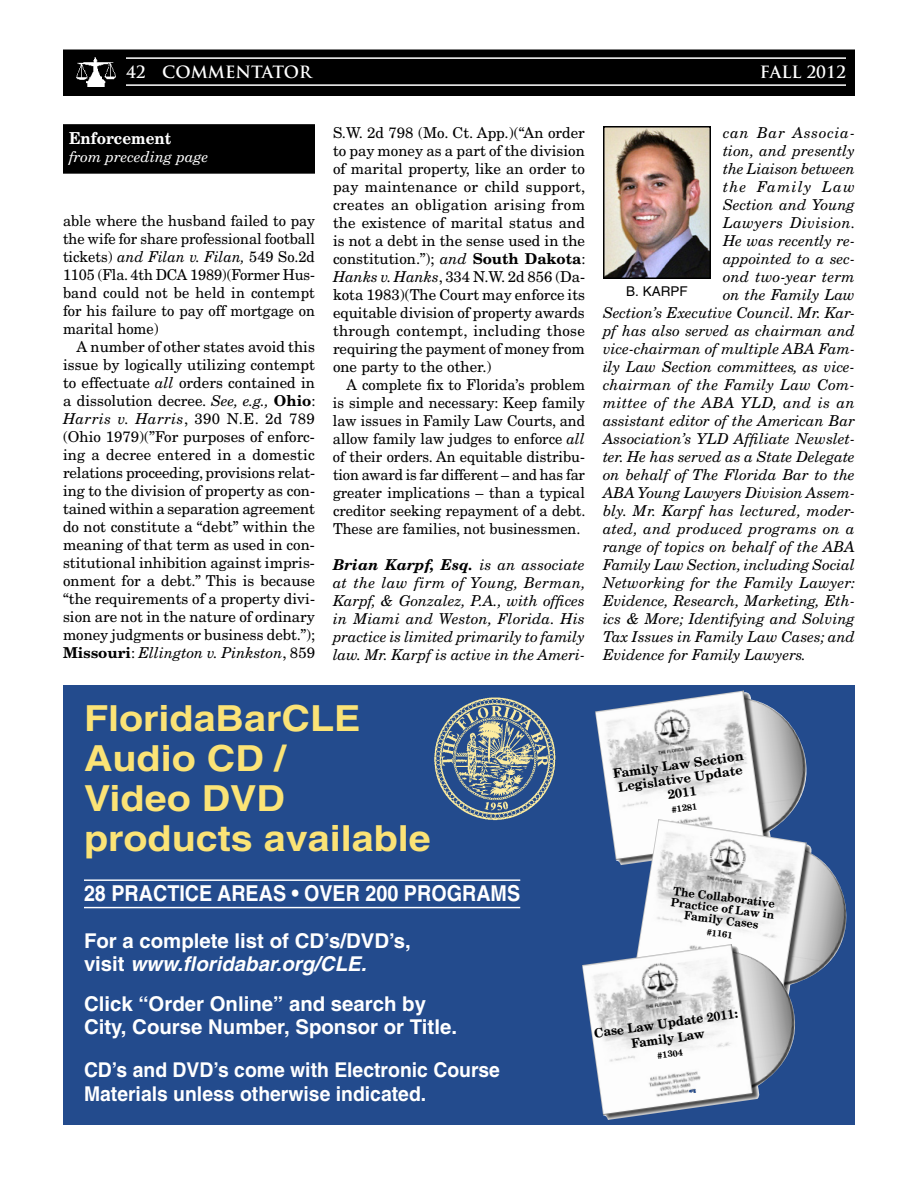
<style>
.page{position:relative;width:918px;height:1188px;background:#fff}
.page>*{position:absolute;margin:0;border:0;box-sizing:border-box;transform-origin:0 0}
.t1{font:700 35.85px/39.9px "Helvetica";color:#fbe376;scale:1.1 1}
.t2{font:700 21.9px "Helvetica";color:#fff;scale:.9 1}
.t3{font:700 20.4px/23.4px "Helvetica";color:#fff}
.t4{font:700 20.4px/24.5px "Helvetica";color:#fff;scale:.95 1}
.t5{font:700 16.5px "Trajan Pro";color:#fff}
.t6{font:700 16.5px "New Century Schlbk";color:#fff;scale:.92 1}
.t7{font:15px/18px "New Century Schlbk";color:#000;text-align:justify}
.t8{font:italic 15px/18px "New Century Schlbk";color:#000;text-align:justify}
.t9{font:italic 15px "New Century Schlbk";letter-spacing:.03em;color:#000}
.t10{font:italic 15px "New Century Schlbk";color:#fff}
.t11{font:italic 15px "New Century Schlbk";letter-spacing:.055em;color:#000}
.t12{font:italic 15px "New Century Schlbk";letter-spacing:.085em;color:#000}
.t13{font:13.5px "Helvetica";color:#000}
.t14{font:700 12.9px/14.1px "New Century Schlbk";color:#000;text-align:center}
.t15{font:700 12.9px/15.5px "New Century Schlbk";color:#000;text-align:center;scale:.95 1}
.t16{font:700 11.55px/11.6px "New Century Schlbk";color:#000;text-align:center;scale:.95 1}
.t17{font:700 9px "New Century Schlbk";color:#000}
.s1{font-style:italic}
.s2{font-weight:700}
</style>
<div class="page">
<div style="left:64px;top:50px;width:790px;height:45px;background:#000"></div>
<div style="left:63px;top:50px;width:792px;height:46px;border:2px solid #000"></div>
<img style="left:76px;top:57px;width:40px;height:30px">
<hr style="left:126px;top:57px;width:720px;height:2px;background:#fff">
<hr style="left:126px;top:84px;width:720px;height:2px;background:#fff">
<img style="left:606px;top:129px;width:102px;height:147px">
<div style="left:603px;top:126px;width:108px;height:153px;border:2px solid #000"></div>
<div style="left:63px;top:686px;width:792px;height:439px;background:#234b8d"></div>
<hr style="left:84px;top:879px;width:436px;height:2px;background:#fff">
<hr style="left:84px;top:907px;width:436px;height:1px;background:#fff">
<img style="left:434px;top:697px;width:122px;height:124px">
<img style="left:595px;top:691px;width:212px;height:174px">
<img style="left:635px;top:819px;width:212px;height:162px">
<img style="left:582px;top:944px;width:219px;height:176px">
<div style="left:63px;top:124px;width:252px;height:50px;background:#000"></div>
<p class="t5" style="left:126px;top:62px;width:187px">42 COMMENTATOR</p>
<p class="t5" style="left:760px;top:62px;width:87px">FALL 2012</p>
<p class="t6" style="left:69px;top:127px;width:113px">Enforcement</p>
<p class="t10" style="left:69px;top:147px;width:141px">from preceding page</p>
<p class="t7" style="left:63px;top:212px;width:254px">able where the husband failed to pay the wife for share professional football tickets) <span class="s1">and Filan v. Filan,</span> 549 So.2d 1105 (Fla. 4th DCA 1989)(Former Hus&shy;band could not be held in contempt for his failure to pay off mortgage on marital home)</p>
<p class="t7" style="left:63px;top:338px;width:254px;text-indent:14px">A number of other states avoid this issue by logically utilizing contempt to effectuate <span class="s1">all</span> orders contained in a dissolution decree. <span class="s1">See, e.g.,</span> <span class="s2">Ohio</span>:<br><span class="s1">Harris v. Harris</span>, 390 N.E. 2d 789 (Ohio 1979)(”For purposes of enforc&shy;ing a decree entered in a domestic relations proceeding, provisions relat&shy;ing to the division of property as con&shy;tained within a separation agreement do not constitute a “debt” within the meaning of that term as used in con&shy;stitutional inhibition against impris&shy;onment for a debt.” This is because “the requirements of a property divi&shy;sion are not in the nature of ordinary money judgments or business debt.”); <span class="s2">Missouri</span>: <span class="s1">Ellington v. Pinkston</span>, 859</p>
<p class="t7" style="left:333px;top:124px;width:254px">S.W. 2d 798 (Mo. Ct. App.)(“An order to pay money as a part of the division of marital property, like an order to pay maintenance or child support, creates an obligation arising from the existence of marital status and is not a debt in the sense used in the constitution.”); <span class="s1">and</span> <span class="s2">South Dakota</span>:<br><span class="s1">Hanks v. Hanks</span>, 334 N.W. 2d 856 (Da&shy;kota 1983)(The Court may enforce its equitable division of property awards through contempt, including those requiring the payment of money from one party to the other.)</p>
<p class="t7" style="left:333px;top:376px;width:254px;text-indent:14px">A complete fix to Florida’s problem is simple and necessary: Keep family law issues in Family Law Courts, and allow family law judges to enforce <span class="s1">all </span>of their orders. An equitable distribu&shy;tion award is far different – and has far greater implications – than a typical creditor seeking repayment of a debt.<br>These are families, not businessmen.</p>
<p class="t8" style="left:333px;top:556px;width:254px"><span class="s2">Brian Karpf, Esq.</span> is an associate at the law firm of Young, Berman, Karpf, &amp; Gonzalez, P.A., with offices in Miami and Weston, Florida. His practice is limited primarily to family law. Mr. Karpf is active in the Ameri-</p>
<p class="t11" style="left:723px;top:124px;width:134px">can Bar Associa-</p>
<p class="t8" style="left:723px;top:142px;width:134px">tion, and presently</p>
<p class="t8" style="left:723px;top:160px;width:134px">the Liaison between</p>
<p class="t12" style="left:723px;top:178px;width:134px">the Family Law</p>
<p class="t8" style="left:723px;top:196px;width:133px">Section and Young</p>
<p class="t9" style="left:723px;top:214px;width:134px">Lawyers Division.</p>
<p class="t8" style="left:723px;top:232px;width:134px">He was recently re-</p>
<p class="t8" style="left:723px;top:250px;width:134px">appointed to a sec-</p>
<p class="t8" style="left:723px;top:268px;width:133px">ond two-year term</p>
<p class="t8" style="left:723px;top:286px;width:133px">on the Family Law</p>
<p class="t8" style="left:603px;top:304px;width:253px">Section’s Executive Council. Mr. Kar-</p>
<p class="t8" style="left:603px;top:322px;width:254px">pf has also served as chairman and</p>
<p class="t8" style="left:603px;top:340px;width:254px">vice-chairman of multiple ABA Fam-</p>
<p class="t8" style="left:603px;top:358px;width:253px">ily Law Section committees, as vice-</p>
<p class="t8" style="left:603px;top:376px;width:253px">chairman of the Family Law Com-</p>
<p class="t9" style="left:603px;top:394px;width:254px">mittee of the ABA YLD, and is an</p>
<p class="t8" style="left:603px;top:412px;width:254px">assistant editor of the American Bar</p>
<p class="t8" style="left:603px;top:430px;width:254px">Association’s YLD Affiliate Newslet-</p>
<p class="t8" style="left:603px;top:448px;width:253px">ter. He has served as a State Delegate</p>
<p class="t8" style="left:603px;top:466px;width:253px">on behalf of The Florida Bar to the</p>
<p class="t8" style="left:603px;top:484px;width:254px">ABA Young Lawyers Division Assem-</p>
<p class="t8" style="left:603px;top:502px;width:253px">bly. Mr. Karpf has lectured, moder-</p>
<p class="t8" style="left:603px;top:520px;width:253px">ated, and produced programs on a</p>
<p class="t8" style="left:603px;top:538px;width:254px">range of topics on behalf of the ABA</p>
<p class="t8" style="left:603px;top:556px;width:254px">Family Law Section, including Social</p>
<p class="t8" style="left:603px;top:574px;width:254px">Networking for the Family Lawyer:</p>
<p class="t8" style="left:603px;top:592px;width:253px">Evidence, Research, Marketing, Eth-</p>
<p class="t8" style="left:603px;top:610px;width:253px">ics &amp; More; Identifying and Solving</p>
<p class="t8" style="left:603px;top:628px;width:254px">Tax Issues in Family Law Cases; and</p>
<p class="t8" style="left:603px;top:646px;width:204px">Evidence for Family Lawyers.</p>
<p class="t13" style="left:626px;top:284px;width:63px">B. KARPF</p>
<h1 class="t1" style="left:84px;top:698px;width:317px">FloridaBarCLE<br>Audio CD /<br>Video DVD products available</h1>
<h2 class="t2" style="left:84px;top:880px;width:486px">28 Practice Ar eas • Over 200 Programs</h2>
<h3 class="t3" style="left:84px;top:929px;width:328px">For a complete list of CD’s/DVD’s, visit <span class="s1">www.floridabar.org/CLE.</span></h3>
<h3 class="t3" style="left:84px;top:992px;width:375px">Click “Order Online” and search by<br>City, Course Number, Sponsor or Title.</h3>
<h3 class="t4" style="left:84px;top:1057px;width:439px">CD’s and DVD’s come with Electronic Course<br>Materials unless otherwise indicated.</h3>
<p class="t14" style="left:612px;top:767px;width:133px;rotate:-8deg">Family Law Section<br>Legislative Update<br>2011</p>
<p class="t17" style="left:671px;top:804px;width:27px;rotate:-8deg">#1281</p>
<p class="t16" style="left:673px;top:885px;width:111px;rotate:7deg">The Collaborative<br>Practice of Law in<br>Family Cases</p>
<p class="t17" style="left:708px;top:926px;width:27px;rotate:7deg">#1161</p>
<p class="t15" style="left:593px;top:1025px;width:154px;rotate:-8deg">Case Law Update 2011:<br>Family Law</p>
<p class="t17" style="left:657px;top:1050px;width:27px;rotate:-8deg">#1304</p>
</div>
